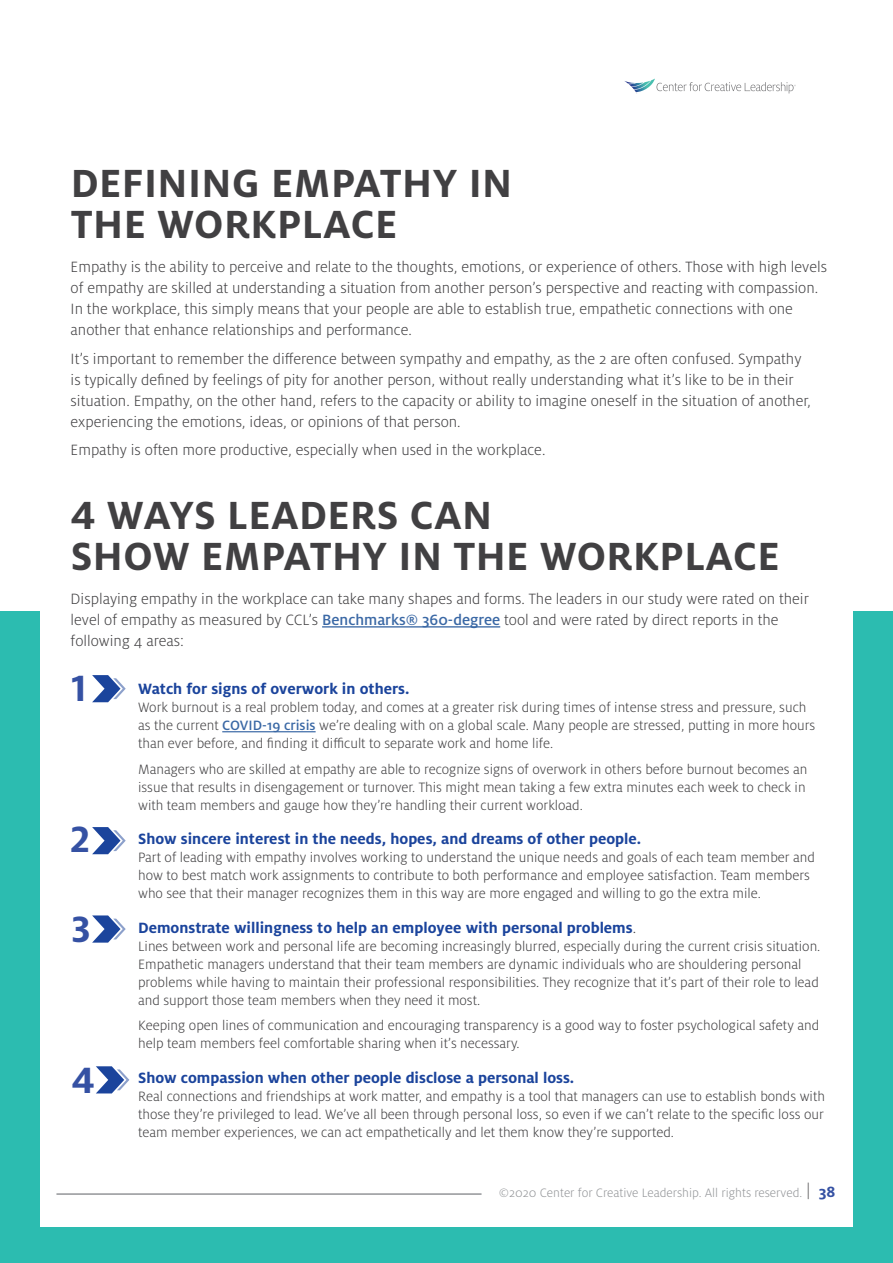
<style>
.page{position:relative;width:893px;height:1263px;background:#fff}
.page>*{position:absolute;margin:0;border:0;box-sizing:border-box;transform-origin:0 0}
.t1{font:700 43.5px/40.5px "Milo Pro";letter-spacing:.01em;color:#414042}
.t2{font:700 40.5px "Milo Pro";color:#3551a3}
.t3{font:300 16.5px/21px "Milo Pro";color:#414042}
.t4{font:700 16.5px "Milo Pro";color:#1b449c}
.t5{font:300 15px/18px "Milo Pro";color:#414042}
.t6{font:300 13.5px "Milo Pro";color:#939598}
.s1{font-weight:500;color:#3a68a5}
.s2{font-weight:300;color:#414042}
.s3{font-size:16.5px;color:#414042}
.s4{font-weight:700;font-size:16.5px;color:#3551a3}
</style>
<div class="page">
<svg style="left:624px;top:79px;width:172px;height:15px"></svg>
<div style="left:0;top:611px;width:893px;height:652px;background:#2cbcb0"></div>
<div style="left:40px;top:566px;width:813px;height:661px;background:#fff"></div>
<hr style="left:322px;top:626px;width:178px;height:1px;background:#3a68a5">
<hr style="left:222px;top:731px;width:94px;height:1px;background:#3a68a5">
<svg style="left:92px;top:675px;width:34px;height:27px"></svg>
<svg style="left:92px;top:827px;width:34px;height:27px"></svg>
<svg style="left:92px;top:915px;width:34px;height:28px"></svg>
<svg style="left:96px;top:1066px;width:33px;height:27px"></svg>
<hr style="left:56px;top:1193px;width:426px;height:2px;background:#939598">
<h1 class="t1" style="left:71px;top:163px;width:443px">DEFINING EMPATHY IN<br>THE WORKPLACE</h1>
<p class="t3" style="left:71px;top:257px;width:758px">Empathy is the ability to perceive and relate to the thoughts, emotions, or experience of others. Those with high levels of empathy are skilled at understanding a situation from another person’s perspective and reacting with compassion.<br>In the workplace, this simply means that your people are able to establish true, empathetic connections with one another that enhance relationships and performance.</p>
<p class="t3" style="left:71px;top:348px;width:742px">It’s important to remember the difference between sympathy and empathy, as the 2 are often confused. Sympathy is typically defined by feelings of pity for another person, without really understanding what it’s like to be in their situation. Empathy, on the other hand, refers to the capacity or ability to imagine oneself in the situation of another, experiencing the emotions, ideas, or opinions of that person.</p>
<p class="t3" style="left:71px;top:440px;width:476px">Empathy is often more productive, especially when used in the workplace.</p>
<h1 class="t1" style="left:71px;top:495px;width:711px">4 WAYS LEADERS CAN<br>SHOW EMPATHY IN THE WORKPLACE</h1>
<p class="t3" style="left:71px;top:589px;width:740px">Displaying empathy in the workplace can take many shapes and forms. The leaders in our study were rated on their level of empathy as measured by CCL’s <span class="s1">Benchmarks® 360-degree</span> tool and were rated by direct reports in the following 4 areas:</p>
<p class="t4" style="left:138px;top:680px;width:273px">Watch for signs of overwork in others.</p>
<p class="t5" style="left:138px;top:699px;width:679px">Work burnout is a real problem today, and comes at a greater risk during times of intense stress and pressure, such as the current <span class="s1">COVID-19 crisis</span> we’re dealing with on a global scale. Many people are stressed, putting in more hours than ever before, and finding it difficult to separate work and home life.</p>
<p class="t5" style="left:138px;top:760px;width:671px;text-align:justify">Managers who are skilled at empathy are able to recognize signs of overwork in others before burnout becomes an issue that results in disengagement or turnover. This might mean taking a few extra minutes each week to check in with team members and gauge how they’re handling their current workload.</p>
<p class="t4" style="left:138px;top:830px;width:505px">Show sincere interest in the needs, hopes, and dreams of other people.</p>
<p class="t5" style="left:138px;top:849px;width:678px">Part of leading with empathy involves working to understand the unique needs and goals of each team member and how to best match work assignments to contribute to both performance and employee satisfaction. Team members who see that their manager recognizes them in this way are more engaged and willing to go the extra mile.</p>
<p class="t4" style="left:138px;top:918px;width:499px">Demonstrate willingness to help an employee with personal problems<span class="s2">.</span></p>
<p class="t5" style="left:138px;top:937px;width:684px">Lines between work and personal life are becoming increasingly blurred, especially during the current crisis situation.<br>Empathetic managers understand that their team members are dynamic individuals who are shouldering personal problems while having to maintain their professional responsibilities. They recognize that it’s part of their role to lead and support those team members when they need it most.</p>
<p class="t5" style="left:138px;top:1017px;width:683px">Keeping open lines of communication and encouraging transparency is a good way to foster psychological safety and help team members feel comfortable sharing when it’s necessary.</p>
<p class="t4" style="left:138px;top:1068px;width:438px">Show compassion when other people disclose a personal loss.</p>
<p class="t5" style="left:138px;top:1087px;width:688px;text-align:justify">Real connections and friendships at work matter, and empathy is a tool that managers can use to establish bonds with those they’re privileged to lead. We’ve all been through personal loss, so even if we can’t relate to the specific loss our team member experiences, we can act empathetically and let them know they’re supported.</p>
<h2 class="t2" style="left:72px;top:665px;width:16px">1</h2>
<h2 class="t2" style="left:70px;top:817px;width:21px">2</h2>
<h2 class="t2" style="left:72px;top:906px;width:20px">3</h2>
<h2 class="t2" style="left:72px;top:1057px;width:25px">4</h2>
<p class="t6" style="left:499px;top:1185px;width:338px">©2020 Center for Creative Leadership. All rights reserved. <span class="s3">|</span> <span class="s4">38</span></p>
</div>
